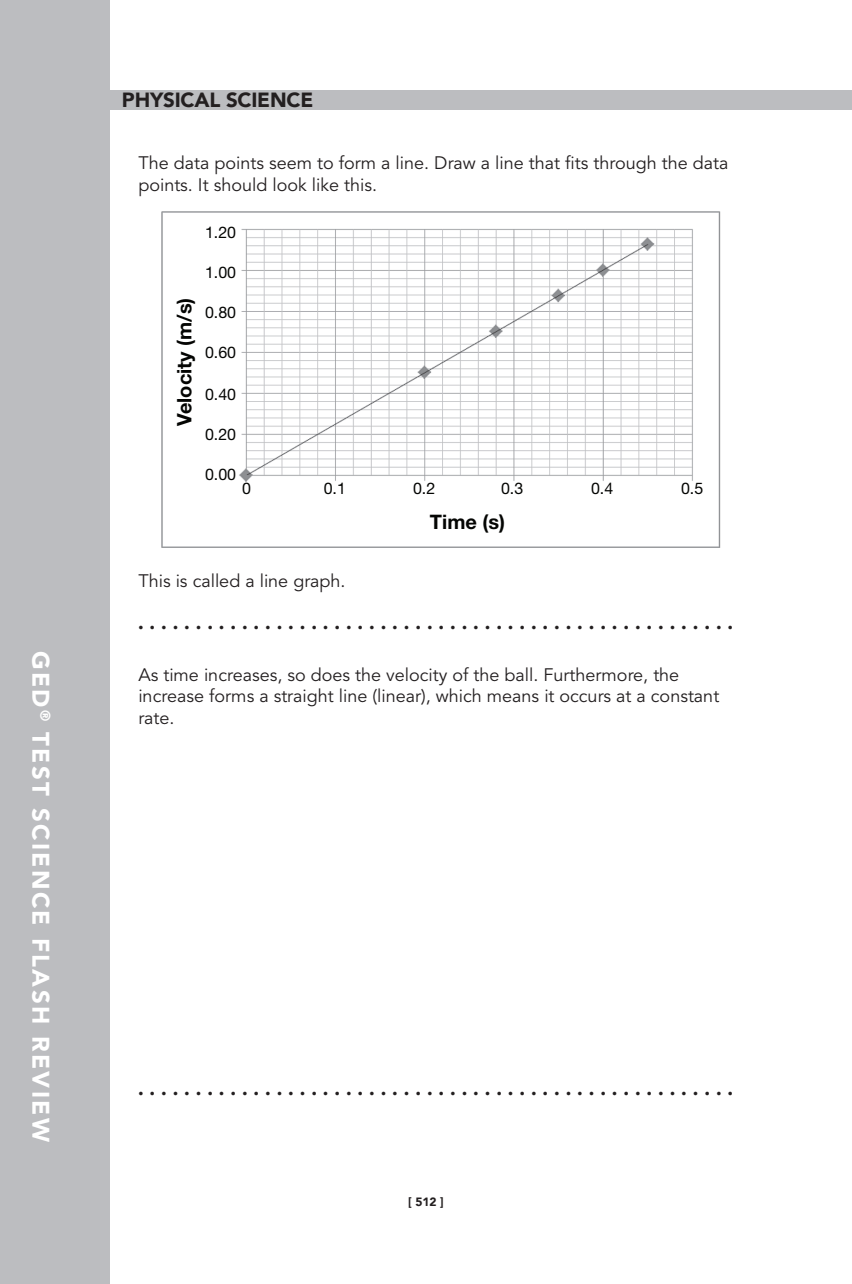
<style>
.page{position:relative;width:852px;height:1284px;background:#fff}
.page>*{position:absolute;margin:0;border:0;box-sizing:border-box;transform-origin:0 0}
.t1{font:900 24px "Avenir";letter-spacing:.1em;color:#fff}
.t2{font:900 20.4px "Avenir";letter-spacing:-.01em;color:#231f20}
.t3{font:700 20px "Helvetica Neue";color:#040503}
.t4{font:18px/22px "Avenir";color:#231f20}
.t5{font:16px "Helvetica Neue";color:#040503}
.t6{font:900 12px "Avenir";color:#231f20}
.t7{font:900 10px "Avenir";color:#231f20}
</style>
<div class="page">
<div style="left:110px;top:90px;width:742px;height:19px;background:#bcbdc0"></div>
<div style="left:0;top:0;width:110px;height:1284px;background:#bcbdc0"></div>
<img style="left:161px;top:211px;width:560px;height:337px">
<h1 class="t1" style="left:61px;top:651px;width:492px;rotate:90deg">GED<sup>®</sup> TEST SCIENCE FLASH REVIEW</h1>
<p class="t2" style="left:122px;top:83px;width:193px">PHYSICAL SCIENCE</p>
<p class="t4" style="left:138px;top:152px;width:592px">The data points seem to form a line. Draw a line that fits through the data points. It should look like this.</p>
<p class="t5" style="left:205px;top:220px;width:33px">1.20</p>
<p class="t5" style="left:205px;top:260px;width:33px">1.00</p>
<p class="t5" style="left:205px;top:300px;width:33px">0.80</p>
<p class="t5" style="left:205px;top:340px;width:33px">0.60</p>
<p class="t5" style="left:205px;top:382px;width:33px">0.40</p>
<p class="t5" style="left:205px;top:422px;width:33px">0.20</p>
<p class="t5" style="left:205px;top:462px;width:33px">0.00</p>
<p class="t3" style="left:430px;top:507px;width:77px">Time (s)</p>
<p class="t3" style="left:169px;top:426px;width:130px;rotate:-90deg">Velocity (m/s)</p>
<p class="t5" style="left:242px;top:477px;width:10px">0</p>
<p class="t5" style="left:324px;top:477px;width:24px">0.1</p>
<p class="t5" style="left:413px;top:477px;width:24px">0.2</p>
<p class="t5" style="left:501px;top:477px;width:24px">0.3</p>
<p class="t5" style="left:591px;top:477px;width:24px">0.4</p>
<p class="t5" style="left:681px;top:477px;width:24px">0.5</p>
<p class="t4" style="left:138px;top:570px;width:209px">This is called a line graph.</p>
<p class="t7" style="left:138px;top:618px;width:596px">• • • • • • • • • • • • • • • • • • • • • • • • • • • • • • • • • • • • • • • • • • • • • • • • • • • •</p>
<p class="t4" style="left:138px;top:664px;width:582px">As time increases, so does the velocity of the ball. Furthermore, the increase forms a straight line (linear), which means it occurs at a constant rate.</p>
<p class="t7" style="left:138px;top:1084px;width:596px">• • • • • • • • • • • • • • • • • • • • • • • • • • • • • • • • • • • • • • • • • • • • • • • • • • • •</p>
<p class="t6" style="left:408px;top:1192px;width:37px">[ 512 ]</p>
</div>
